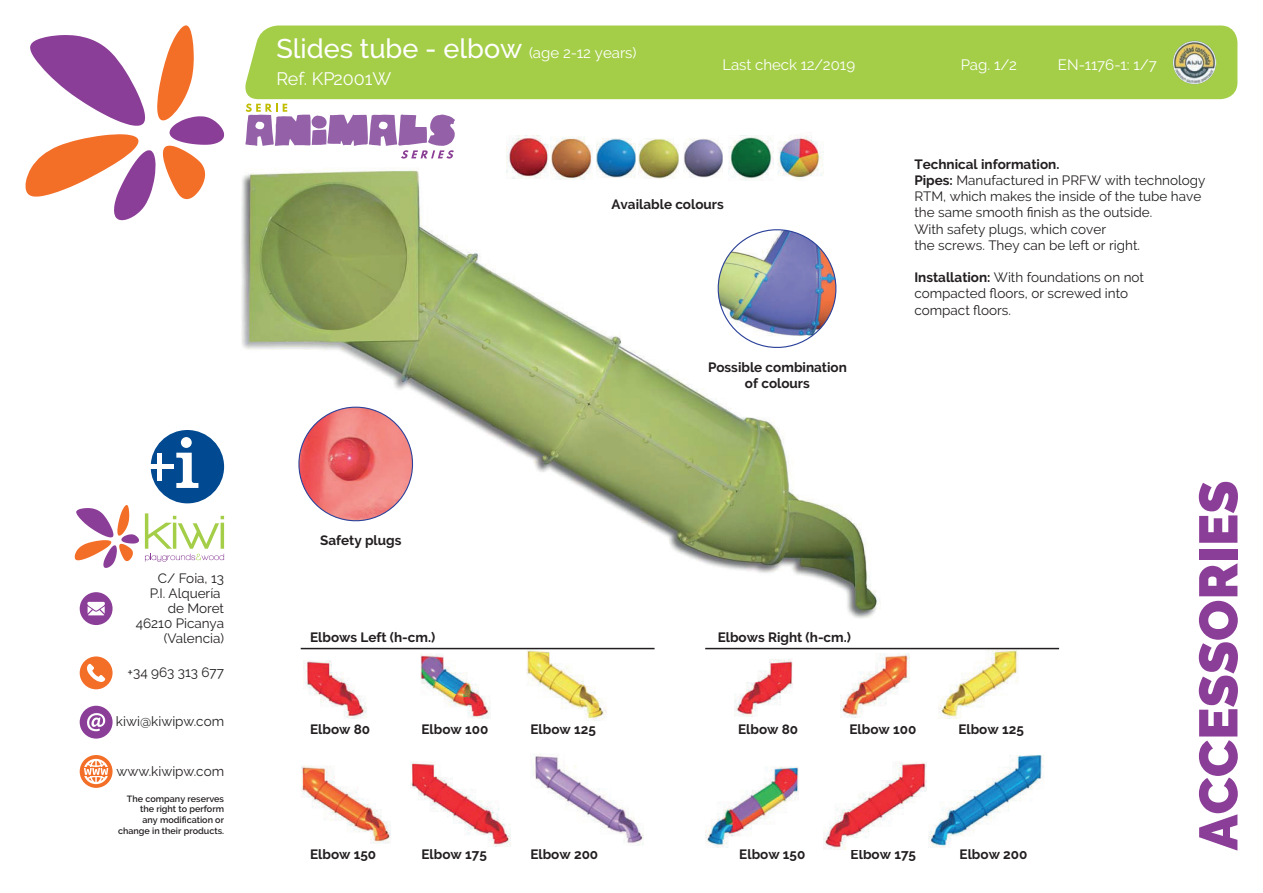
<style>
.page{position:relative;width:1263px;height:893px;background:#fff}
.page>*{position:absolute;margin:0;border:0;box-sizing:border-box;transform-origin:0 0}
.t1{font:900 54px "Raleway";color:#8b3e97}
.t2{font:500 27px "Raleway";color:#fff}
.t3{font:18px "Raleway";color:#fff}
.t4{font:15px "Raleway";letter-spacing:-.005em;color:#fff}
.t5{font:13.5px/16.2px "Raleway";color:#231f20}
.t6{font:700 13.5px/16.2px "Raleway";color:#231f20;text-align:center}
.t7{font:600 9px/10.8px "Raleway";color:#231f20;text-align:right}
.s1{font-weight:400;font-size:15px}
.s2{font-weight:700}
</style>
<div class="page">
<img style="left:160px;top:134px;width:743px;height:520px">
<div style="left:245px;top:26px;width:992px;height:73px;background:#a4ce48"></div>
<svg style="left:25px;top:25px;width:199px;height:195px"></svg>
<img style="left:1173px;top:41px;width:43px;height:43px;border-radius:22px">
<img style="left:777px;top:134px;width:59px;height:54px">
<img style="left:639px;top:138px;width:39px;height:40px">
<img style="left:596px;top:138px;width:39px;height:39px">
<img style="left:506px;top:136px;width:87px;height:43px">
<img style="left:684px;top:138px;width:39px;height:40px">
<img style="left:728px;top:136px;width:45px;height:45px">
<img style="left:713px;top:224px;width:128px;height:129px">
<img style="left:303px;top:660px;width:64px;height:58px">
<img style="left:524px;top:649px;width:83px;height:72px">
<img style="left:411px;top:762px;width:99px;height:84px">
<img style="left:533px;top:753px;width:111px;height:93px">
<img style="left:420px;top:654px;width:70px;height:64px">
<img style="left:301px;top:765px;width:90px;height:79px">
<img style="left:734px;top:659px;width:59px;height:58px">
<img style="left:840px;top:654px;width:69px;height:64px">
<img style="left:938px;top:649px;width:81px;height:70px">
<img style="left:706px;top:766px;width:93px;height:81px">
<img style="left:823px;top:762px;width:103px;height:87px">
<img style="left:929px;top:754px;width:115px;height:93px">
<hr style="left:301px;top:648px;width:353px;height:1px;background:#231f20">
<hr style="left:705px;top:648px;width:354px;height:1px;background:#231f20">
<svg style="left:245px;top:104px;width:210px;height:55px"></svg>
<svg style="left:75px;top:505px;width:64px;height:63px"></svg>
<svg style="left:145px;top:513px;width:79px;height:49px"></svg>
<div style="left:80px;top:592px;width:33px;height:33px;background:#8b3e97;border-radius:50%"></div>
<svg style="left:87px;top:602px;width:18px;height:13px"></svg>
<div style="left:80px;top:706px;width:33px;height:33px;background:#8b3e97;border-radius:50%"></div>
<svg style="left:87px;top:713px;width:18px;height:18px"></svg>
<div style="left:151px;top:430px;width:73px;height:73px;background:#014990;border-radius:50%"></div>
<svg style="left:176px;top:437px;width:22px;height:51px"></svg>
<div style="left:146px;top:464px;width:28px;height:5px;background:#fff"></div>
<hr style="left:158px;top:453px;width:4px;height:28px;background:#fff">
<div style="left:80px;top:656px;width:33px;height:33px;background:#f36e27;border-radius:50%"></div>
<svg style="left:87px;top:664px;width:18px;height:18px"></svg>
<svg style="left:80px;top:755px;width:33px;height:33px"></svg>
<svg style="left:83px;top:759px;width:26px;height:25px"></svg>
<div style="left:81px;top:767px;width:30px;height:9px;background:#f36e27"></div>
<svg style="left:84px;top:761px;width:24px;height:21px"></svg>
<svg style="left:294px;top:402px;width:124px;height:124px"></svg>
<p class="t5" style="left:136px;top:571px;width:90px;line-height:15px;text-align:right">C/ Foia, 13<br>P.I. Alquería de Moret<br>46210 Picanya (Valencia)</p>
<p class="t5" style="left:128px;top:664px;width:98px">+34 963 313 677</p>
<p class="t5" style="left:116px;top:713px;width:110px">kiwi@kiwipw.com</p>
<p class="t5" style="left:116px;top:763px;width:109px">www.kiwipw.com</p>
<p class="t7" style="left:118px;top:793px;width:108px">The company reserves the right to perform<br>any modification or change in their products.</p>
<h2 class="t2" style="left:276px;top:33px;width:362px">Slides tube - elbow <span class="s1">(age 2-12 years)</span></h2>
<h3 class="t3" style="left:276px;top:68px;width:116px">Ref. KP2001W</h3>
<p class="t4" style="left:722px;top:56px;width:134px">Last check 12/2019</p>
<p class="t4" style="left:961px;top:56px;width:58px">Pag. 1/2</p>
<p class="t4" style="left:1058px;top:56px;width:100px">EN-1176-1: 1/7</p>
<p class="t6" style="left:611px;top:196px;width:114px">Available colours</p>
<p class="t6" style="left:708px;top:359px;width:140px">Possible combination of colours</p>
<p class="t5" style="left:914px;top:156px;width:293px"><span class="s2">Technical information.<br>Pipes:</span> Manufactured in PRFW with technology RTM, which makes the inside of the tube have the same smooth finish as the outside.<br>With safety plugs, which cover<br>the screws. They can be left or right.</p>
<p class="t5" style="left:914px;top:269px;width:231px"><span class="s2">Installation:</span> With foundations on not compacted floors, or screwed into compact floors.</p>
<p class="t6" style="left:320px;top:532px;width:83px">Safety plugs</p>
<p class="t6" style="left:310px;top:630px;width:127px">Elbows Left (h-cm.)</p>
<p class="t6" style="left:310px;top:721px;width:62px">Elbow 80</p>
<p class="t6" style="left:421px;top:721px;width:68px">Elbow 100</p>
<p class="t6" style="left:530px;top:721px;width:67px">Elbow 125</p>
<p class="t6" style="left:718px;top:630px;width:135px">Elbows Right (h-cm.)</p>
<p class="t6" style="left:738px;top:721px;width:62px">Elbow 80</p>
<p class="t6" style="left:849px;top:721px;width:68px">Elbow 100</p>
<p class="t6" style="left:958px;top:721px;width:67px">Elbow 125</p>
<p class="t6" style="left:310px;top:846px;width:68px">Elbow 150</p>
<p class="t6" style="left:421px;top:846px;width:67px">Elbow 175</p>
<p class="t6" style="left:530px;top:846px;width:69px">Elbow 200</p>
<p class="t6" style="left:739px;top:846px;width:68px">Elbow 150</p>
<p class="t6" style="left:851px;top:846px;width:67px">Elbow 175</p>
<p class="t6" style="left:959px;top:846px;width:69px">Elbow 200</p>
<h1 class="t1" style="left:1187px;top:850px;width:371px;rotate:-90deg">ACCESSORIES</h1>
</div>
